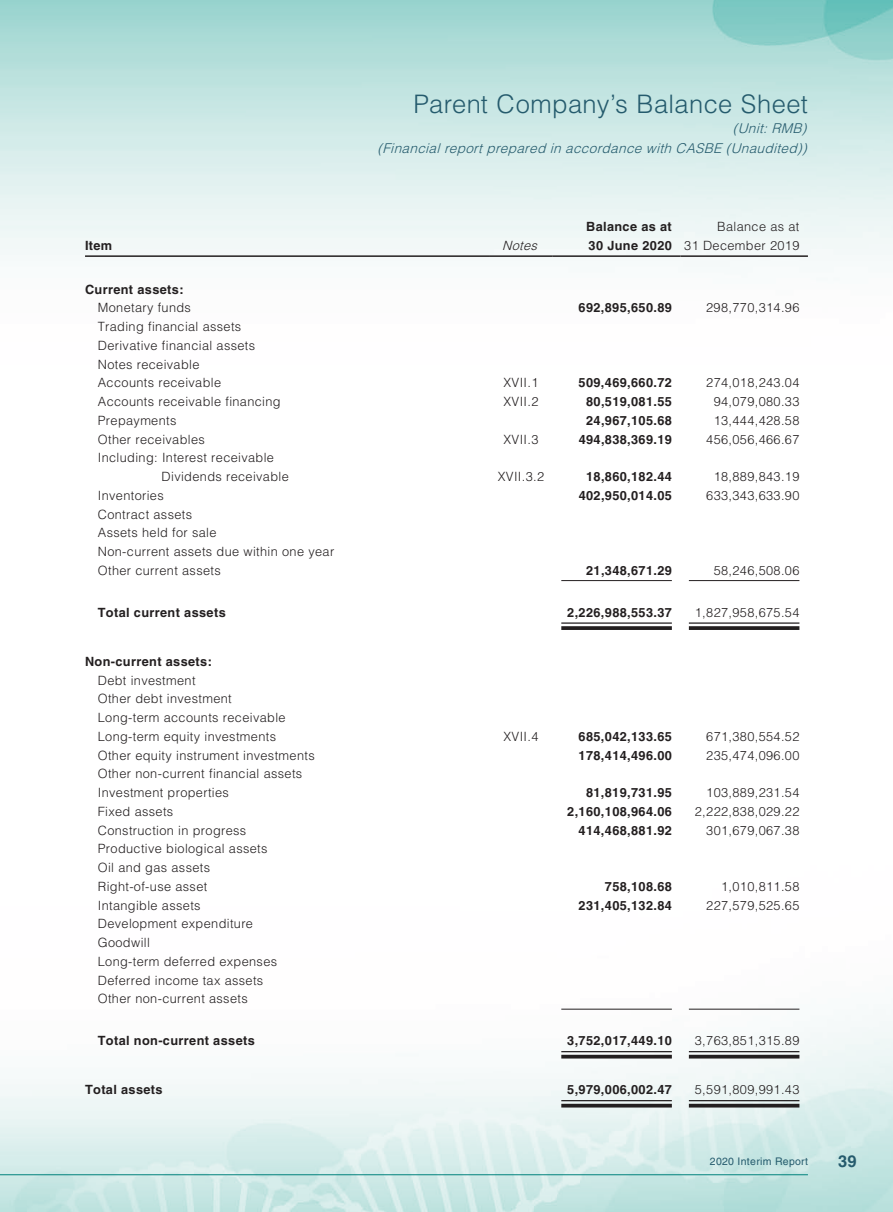
<style>
.page{position:relative;width:893px;height:1212px;background:#fff}
.page>*{position:absolute;margin:0;border:0;box-sizing:border-box;transform-origin:0 0}
.t1{font:300 25.5px "Helvetica LT Std";letter-spacing:.015em;color:#255b6d}
.t2{font:700 16.5px "Helvetica LT Std";color:#255b6d}
.t3{font:italic 300 13.5px/19.5px "Helvetica LT Std";color:#255b6d;text-align:right}
.t4{font:300 12.75px/18.8px "Helvetica LT Std";letter-spacing:.03em;color:#231f20}
.t5{font:700 12.75px/19.5px "Helvetica LT Std";letter-spacing:.03em;color:#231f20}
.t6{font:italic 300 12.75px "Helvetica LT Std";color:#231f20}
.t7{font:10.5px "Helvetica LT Std";letter-spacing:.03em;color:#255b6d}
</style>
<div class="page">
<img style="left:0;top:0;width:893px;height:1212px">
<hr style="left:0;top:1174px;width:808px;height:1px;background:#00827c">
<hr style="left:85px;top:255px;width:404px;height:2px;background:#231f20">
<hr style="left:489px;top:255px;width:64px;height:2px;background:#231f20">
<hr style="left:553px;top:255px;width:127px;height:2px;background:#231f20">
<hr style="left:680px;top:255px;width:128px;height:2px;background:#231f20">
<hr style="left:561px;top:580px;width:111px;height:1px;background:#231f20">
<hr style="left:689px;top:580px;width:110px;height:1px;background:#231f20">
<hr style="left:561px;top:622px;width:111px;height:2px;background:#231f20">
<svg style="left:561px;top:626px;width:111px;height:4px"></svg>
<hr style="left:689px;top:622px;width:110px;height:2px;background:#231f20">
<svg style="left:689px;top:626px;width:110px;height:4px"></svg>
<hr style="left:561px;top:1009px;width:111px;height:1px;background:#231f20">
<hr style="left:689px;top:1009px;width:110px;height:1px;background:#231f20">
<hr style="left:561px;top:1051px;width:111px;height:1px;background:#231f20">
<hr style="left:561px;top:1055px;width:111px;height:3px;background:#231f20">
<hr style="left:689px;top:1051px;width:110px;height:1px;background:#231f20">
<hr style="left:689px;top:1055px;width:110px;height:3px;background:#231f20">
<hr style="left:561px;top:1100px;width:111px;height:1px;background:#231f20">
<hr style="left:561px;top:1104px;width:111px;height:3px;background:#231f20">
<hr style="left:689px;top:1100px;width:110px;height:1px;background:#231f20">
<hr style="left:689px;top:1104px;width:110px;height:3px;background:#231f20">
<h1 class="t1" style="left:413px;top:88px;width:396px">Parent Company’s Balance Sheet</h1>
<p class="t3" style="left:378px;top:119px;width:435px">(Unit:RMB)<br>(Financialreportprepared in accordance with CASBE (Unaudited))</p>
<p class="t5" style="left:85px;top:236px;width:29px">Item</p>
<p class="t6" style="left:502px;top:237px;width:40px">Notes</p>
<p class="t5" style="left:586px;top:216px;width:87px">Balance as at<br>30 June 2020</p>
<p class="t4" style="left:684px;top:216px;width:117px;line-height:19.5px;text-align:right">Balance as at<br>31 December 2019</p>
<p class="t5" style="left:85px;top:279px;width:100px">Current assets:</p>
<p class="t4" style="left:98px;top:298px;width:95px">Monetary funds</p>
<p class="t5" style="left:579px;top:298px;width:95px">692,895,650.89</p>
<p class="t4" style="left:706px;top:298px;width:95px">298,770,314.96</p>
<p class="t4" style="left:98px;top:317px;width:159px">Trading financial assets<br>Derivative financial assets<br>Notes receivable<br>Accounts receivable</p>
<p class="t4" style="left:503px;top:373px;width:37px">XVII.1</p>
<p class="t5" style="left:579px;top:373px;width:95px">509,469,660.72</p>
<p class="t4" style="left:706px;top:373px;width:95px">274,018,243.04</p>
<p class="t4" style="left:98px;top:392px;width:184px">Accounts receivable financing</p>
<p class="t4" style="left:503px;top:392px;width:37px">XVII.2</p>
<p class="t5" style="left:586px;top:392px;width:87px">80,519,081.55</p>
<p class="t4" style="left:714px;top:392px;width:87px">94,079,080.33</p>
<p class="t4" style="left:98px;top:411px;width:80px">Prepayments</p>
<p class="t5" style="left:586px;top:410px;width:87px">24,967,105.68</p>
<p class="t4" style="left:714px;top:411px;width:87px">13,444,428.58</p>
<p class="t4" style="left:98px;top:430px;width:109px">Other receivables</p>
<p class="t4" style="left:503px;top:430px;width:37px">XVII.3</p>
<p class="t5" style="left:579px;top:429px;width:95px">494,838,369.19</p>
<p class="t4" style="left:706px;top:430px;width:95px">456,056,466.67</p>
<p class="t4" style="left:162px;top:448px;width:129px;text-indent:-64px">Including: Interest receivable<br>Dividends receivable</p>
<p class="t4" style="left:498px;top:467px;width:48px">XVII.3.2</p>
<p class="t5" style="left:586px;top:467px;width:87px">18,860,182.44</p>
<p class="t4" style="left:714px;top:467px;width:87px">18,889,843.19</p>
<p class="t4" style="left:98px;top:486px;width:67px">Inventories</p>
<p class="t5" style="left:579px;top:485px;width:95px">402,950,014.05</p>
<p class="t4" style="left:706px;top:486px;width:95px">633,343,633.90</p>
<p class="t4" style="left:98px;top:505px;width:238px">Contract assets<br>Assets held for sale<br>Non-current assets due within one year<br>Other current assets</p>
<p class="t5" style="left:586px;top:560px;width:87px">21,348,671.29</p>
<p class="t4" style="left:714px;top:561px;width:87px">58,246,508.06</p>
<p class="t5" style="left:98px;top:602px;width:129px">Total current assets</p>
<p class="t5" style="left:567px;top:602px;width:106px">2,226,988,553.37</p>
<p class="t4" style="left:695px;top:603px;width:106px">1,827,958,675.54</p>
<p class="t5" style="left:85px;top:651px;width:128px">Non-current assets:</p>
<p class="t4" style="left:98px;top:670px;width:189px">Debt investment<br>Other debt investment<br>Long-term accounts receivable<br>Long-term equity investments</p>
<p class="t4" style="left:503px;top:727px;width:37px">XVII.4</p>
<p class="t5" style="left:579px;top:726px;width:95px">685,042,133.65</p>
<p class="t4" style="left:706px;top:727px;width:95px">671,380,554.52</p>
<p class="t4" style="left:98px;top:746px;width:218px">Other equity instrument investments</p>
<p class="t5" style="left:579px;top:745px;width:95px">178,414,496.00</p>
<p class="t4" style="left:706px;top:746px;width:95px">235,474,096.00</p>
<p class="t4" style="left:98px;top:764px;width:206px">Other non-current financial assets<br>Investment properties</p>
<p class="t5" style="left:586px;top:783px;width:87px">81,819,731.95</p>
<p class="t4" style="left:706px;top:783px;width:95px">103,889,231.54</p>
<p class="t4" style="left:98px;top:802px;width:77px">Fixed assets</p>
<p class="t5" style="left:567px;top:801px;width:106px">2,160,108,964.06</p>
<p class="t4" style="left:695px;top:802px;width:106px">2,222,838,029.22</p>
<p class="t4" style="left:98px;top:820px;width:150px">Construction in progress</p>
<p class="t5" style="left:579px;top:820px;width:95px">414,468,881.92</p>
<p class="t4" style="left:706px;top:820px;width:95px">301,679,067.38</p>
<p class="t4" style="left:98px;top:839px;width:171px">Productive biological assets<br>Oil and gas assets<br>Right-of-use asset</p>
<p class="t5" style="left:605px;top:876px;width:69px">758,108.68</p>
<p class="t4" style="left:721px;top:877px;width:80px">1,010,811.58</p>
<p class="t4" style="left:98px;top:896px;width:104px">Intangible assets</p>
<p class="t5" style="left:579px;top:895px;width:95px">231,405,132.84</p>
<p class="t4" style="left:706px;top:896px;width:95px">227,579,525.65</p>
<p class="t4" style="left:98px;top:914px;width:181px">Development expenditure<br>Goodwill<br>Long-term deferred expenses<br>Deferred income tax assets<br>Other non-current assets</p>
<p class="t5" style="left:98px;top:1031px;width:158px">Total non-current assets</p>
<p class="t5" style="left:567px;top:1031px;width:106px">3,752,017,449.10</p>
<p class="t4" style="left:695px;top:1031px;width:106px">3,763,851,315.89</p>
<p class="t5" style="left:85px;top:1080px;width:79px">Total assets</p>
<p class="t5" style="left:567px;top:1080px;width:106px">5,979,006,002.47</p>
<p class="t4" style="left:695px;top:1080px;width:106px">5,591,809,991.43</p>
<p class="t7" style="left:710px;top:1155px;width:100px">2020 Interim Report</p>
<p class="t2" style="left:838px;top:1151px;width:20px">39</p>
</div>
